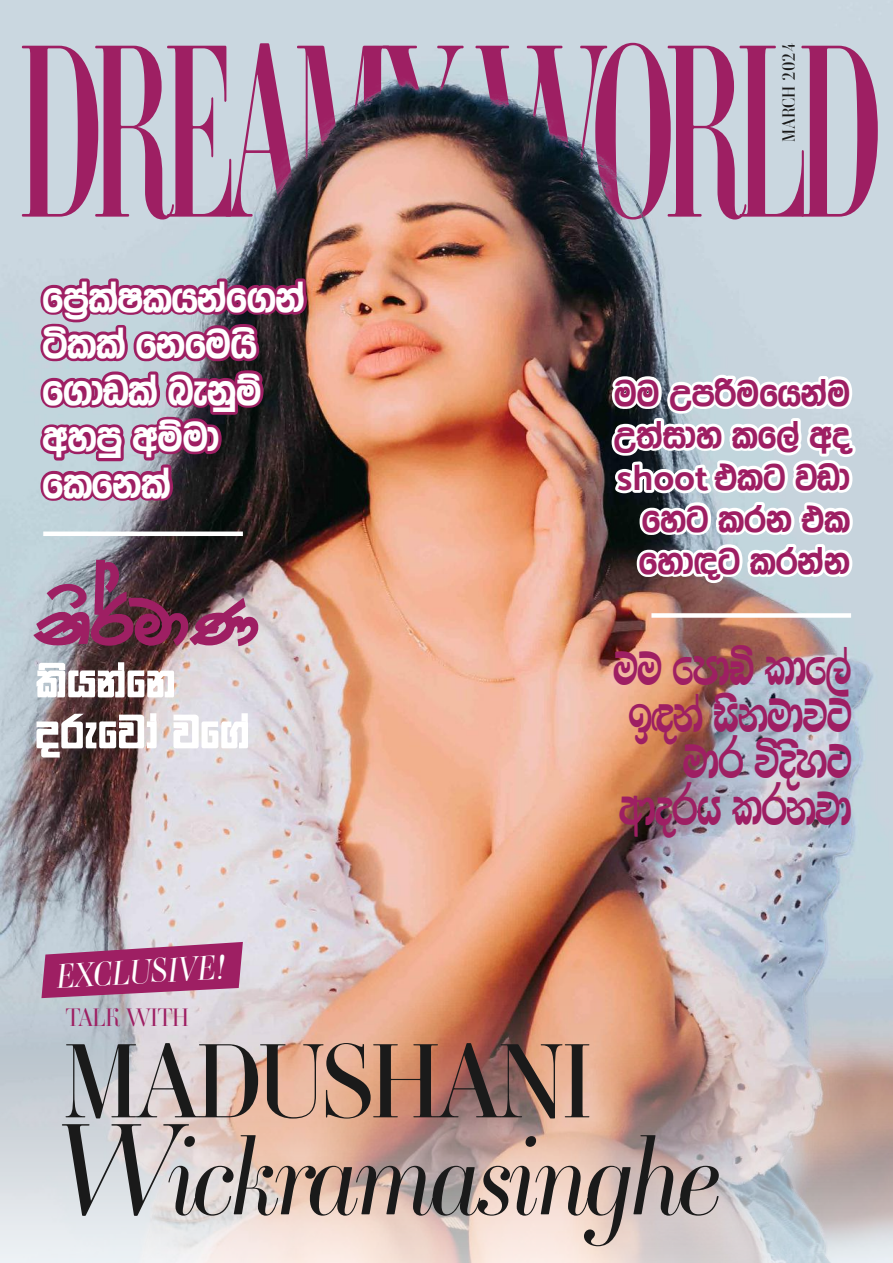
<style>
.page{position:relative;width:893px;height:1263px;background:#fff}
.page>*{position:absolute;margin:0;border:0;box-sizing:border-box;transform-origin:0 0}
.t1{font:600 242.1px "Ambroise Std Firmin";letter-spacing:-.075em;color:#9e1f63;scale:.66 1}
.t2{font:italic 300 112.05px "Ambroise Std";letter-spacing:-.04em;color:#1a1a1a}
.t3{font:103.5px "Ambroise Std";letter-spacing:-.04em;color:#1a1a1a}
.t4{font:70.2px "apex a.pura 013";color:#9e1f63}
.t5{font:54px/51px "FM Gemunux";color:#fff}
.t6{font:45px/46.5px "apex a.pura 034";color:#9e1f63;text-align:right}
.t7{font:40.5px/46.5px "FM Sandhyaneex";color:#fff}
.t8{font:36px/42px "FM Sandhyaneex";letter-spacing:.01em;color:#9e1f63;text-align:right}
.t9{font:italic 300 33.6px "Ambroise Std";color:#fff}
.t10{font:300 24.9px "Ambroise Std";letter-spacing:-.02em;color:#9e1f63}
.t11{font:17.55px "Ambroise Std";color:#1a1a1a}
.s1{font-family:"Catamaran";font-weight:100}
.s2{font-size:127.65px}
</style>
<div class="page">
<img style="left:1px;top:0;width:892px;height:904px">
<img style="left:1px;top:904px;width:892px;height:359px">
<svg style="left:41px;top:942px;width:202px;height:56px;background:#a8457c"></svg>
<div style="left:43px;top:531px;width:200px;height:5px;background:#fff"></div>
<img style="left:607px;top:105px;width:253px;height:754px">
<svg style="left:36px;top:0;width:274px;height:512px;background:#a08ea2"></svg>
<h1 class="t1" style="left:18px;top:-20px;width:1312px">DREAMY WORLD</h1>
<p class="t11" style="left:778px;top:142px;width:101px;rotate:-90deg">MARCH 2024</p>
<p class="t7" style="left:43px;top:275px;width:263px">fm%alaIlhkaf.ka álla fkfuhs f.dvla nekqï wymqwïud flfkla</p>
<h3 class="t4" style="left:37px;top:580px;width:225px">ks¾udK</h3>
<h3 class="t5" style="left:35px;top:656px;width:216px">lshkafk orefjda jf.a</h3>
<p class="t8" style="left:614px;top:373px;width:237px">uu Wmßufhkau<br>W;aidy lf,a wo <span class="s1">shoot</span> tlg jvd fyg lrk tl fyd|g lrkak</p>
<p class="t6" style="left:614px;top:646px;width:246px">UU FMDÄ LDF,A<br>B|KA ISKUDJG<br>UDR ÚÈYG<br>WDORH LRKJD</p>
<p class="t9" style="left:56px;top:954px;width:171px;rotate:-3deg">EXCLUSIVE!</p>
<p class="t10" style="left:66px;top:1001px;width:125px">TALK WITH</p>
<h3 class="t3" style="left:63px;top:1016px;width:531px">MADUSHANI</h3>
<h2 class="t2" style="left:54px;top:1104px;width:673px"><span class="s2">W</span>ickramasinghe</h2>
</div>
